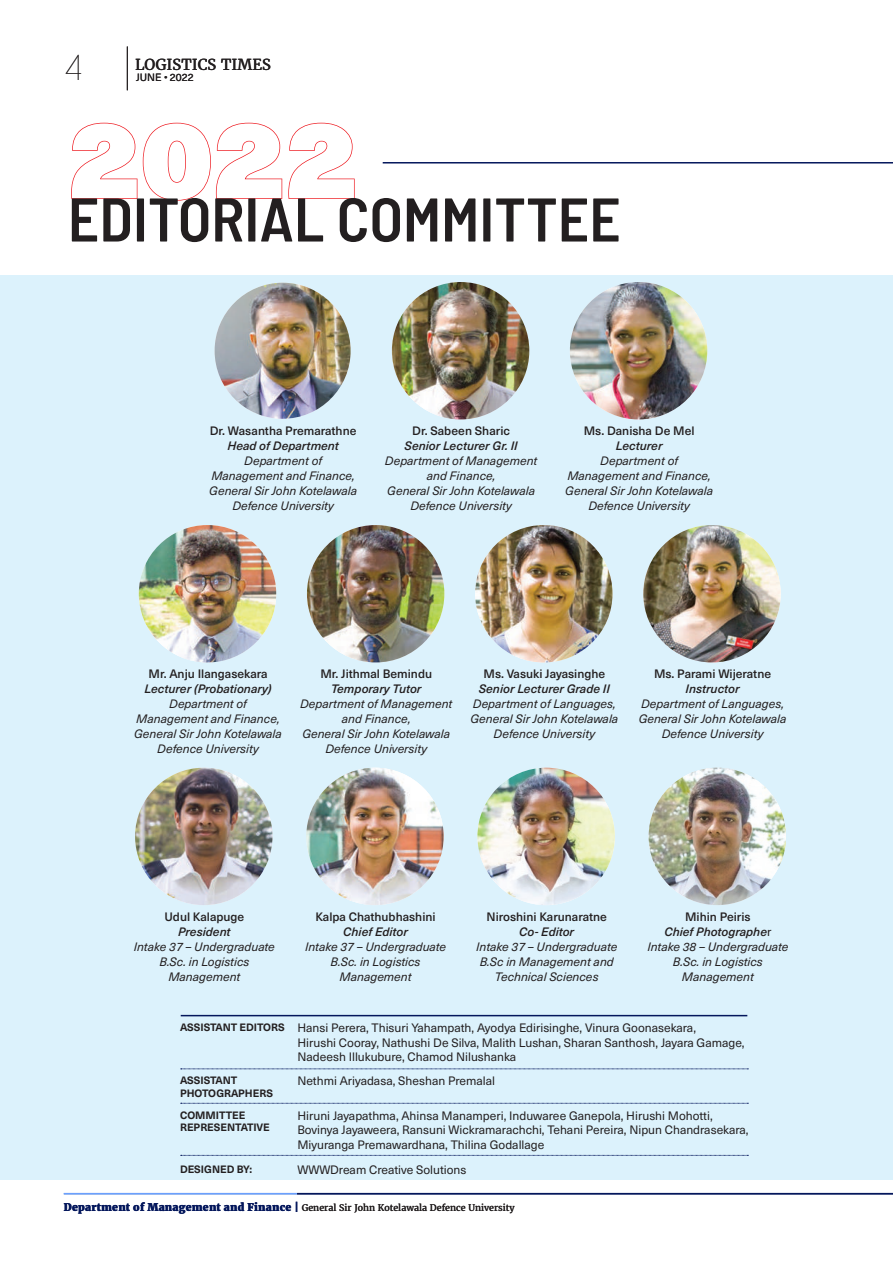
<style>
.page{position:relative;width:893px;height:1263px;background:#fff}
.page>*{position:absolute;margin:0;border:0;box-sizing:border-box;transform-origin:0 0}
.t1{font:900 108.3px "Neue Haas Unica";color:#fff}
.t2{font:600 semi-condensed 61.5px "Barlow";color:#231f20}
.t3{font:100 36px "Intro Cond";color:#231f20}
.t4{font:15px "Merriweather";color:#231f20}
.t5{font:italic 12px/15px "Neue Haas Unica";color:#231f20;text-align:center}
.t6{font:12px/14.4px "Neue Haas Unica";color:#231f20}
.t7{font:500 12px "Neue Haas Unica";color:#231f20}
.t8{font:italic 500 12px "Neue Haas Unica";color:#231f20}
.t9{font:700 10.5px/13.5px "Neue Haas Unica";color:#231f20}
.t10{font:10.5px "Neue Haas Unica";color:#231f20}
.t11{font:9px "Merriweather";color:#231f20}
.s1{font-weight:500;font-style:normal}
.s2{font-weight:500}
.s3{font-style:normal}
.s4{font-weight:700;font-size:10.5px}
.s5{font-weight:800;font-size:10.5px;color:#04175c}
</style>
<div class="page">
<div style="left:0;top:275px;width:893px;height:905px;background:#dcf2fc"></div>
<hr style="left:383px;top:162px;width:510px;height:2px;background:#04175c">
<svg style="left:71px;top:122px;width:284px;height:79px"></svg>
<img style="left:215px;top:283px;width:136px;height:136px;border-radius:68px">
<img style="left:392px;top:282px;width:137px;height:137px;border-radius:69px">
<img style="left:570px;top:282px;width:137px;height:137px;border-radius:69px">
<img style="left:135px;top:768px;width:137px;height:137px;border-radius:69px">
<img style="left:306px;top:768px;width:138px;height:137px;border-radius:69px">
<img style="left:477px;top:768px;width:138px;height:137px;border-radius:69px">
<img style="left:649px;top:768px;width:137px;height:137px;border-radius:69px">
<img style="left:139px;top:525px;width:137px;height:137px;border-radius:69px">
<img style="left:307px;top:525px;width:137px;height:137px;border-radius:69px">
<img style="left:475px;top:525px;width:137px;height:137px;border-radius:69px">
<img style="left:643px;top:525px;width:138px;height:137px;border-radius:69px">
<hr style="left:181px;top:1015px;width:566px;height:1px;background:#04175c">
<svg style="left:181px;top:1068px;width:567px;height:1px"></svg>
<svg style="left:181px;top:1103px;width:567px;height:1px"></svg>
<svg style="left:181px;top:1155px;width:567px;height:1px"></svg>
<hr style="left:127px;top:46px;width:1px;height:44px;background:#231f20">
<hr style="left:297px;top:1193px;width:596px;height:1px;background:#04175c">
<hr style="left:64px;top:1193px;width:233px;height:1px;background:#6ba0fe">
<h3 class="t3" style="left:65px;top:46px;width:19px">4</h3>
<p class="t4" style="left:135px;top:55px;width:138px">LOGISTICS TIMES</p>
<p class="t10" style="left:136px;top:70px;width:59px">JUNE • 2022</p>
<h1 class="t1" style="left:68px;top:72px;width:291px">2022</h1>
<h2 class="t2" style="left:68px;top:181px;width:554px">EDITORIAL COMMITTEE</h2>
<p class="t7" style="left:210px;top:422px;width:148px">Dr. Wasantha Premarathne</p>
<p class="t8" style="left:227px;top:437px;width:113px">Head of Department</p>
<p class="t5" style="left:209px;top:453px;width:149px">Department of<br>Management and Finance,<br>General Sir John Kotelawala<br>Defence University</p>
<p class="t7" style="left:412px;top:422px;width:99px">Dr. Sabeen Sharic</p>
<p class="t8" style="left:405px;top:437px;width:115px">Senior Lecturer Gr. II</p>
<p class="t5" style="left:385px;top:453px;width:154px">Department of Management and Finance,<br>General Sir John Kotelawala<br>Defence University</p>
<p class="t7" style="left:584px;top:422px;width:112px">Ms. Danisha De Mel</p>
<p class="t8" style="left:616px;top:437px;width:48px">Lecturer</p>
<p class="t5" style="left:565px;top:453px;width:149px">Department of<br>Management and Finance,<br>General Sir John Kotelawala<br>Defence University</p>
<p class="t7" style="left:149px;top:665px;width:121px">Mr. Anju Ilangasekara</p>
<p class="t8" style="left:145px;top:680px;width:129px">Lecturer (Probationary)</p>
<p class="t5" style="left:134px;top:696px;width:149px">Department of<br>Management and Finance,<br>General Sir John Kotelawala<br>Defence University</p>
<p class="t7" style="left:320px;top:665px;width:113px">Mr. Jithmal Bemindu</p>
<p class="t8" style="left:331px;top:680px;width:92px">Temporary Tutor</p>
<p class="t5" style="left:300px;top:696px;width:154px">Department of Management and Finance,<br>General Sir John Kotelawala<br>Defence University</p>
<p class="t7" style="left:484px;top:665px;width:123px">Ms. Vasuki Jayasinghe</p>
<p class="t8" style="left:479px;top:680px;width:133px">Senior Lecturer Grade II</p>
<p class="t5" style="left:471px;top:696px;width:149px">Department of Languages,<br>General Sir John Kotelawala<br>Defence University</p>
<p class="t7" style="left:654px;top:665px;width:119px">Ms. Parami Wijeratne</p>
<p class="t8" style="left:685px;top:680px;width:56px">Instructor</p>
<p class="t5" style="left:639px;top:696px;width:149px">Department of Languages,<br>General Sir John Kotelawala<br>Defence University</p>
<p class="t7" style="left:164px;top:907px;width:81px">Udul Kalapuge</p>
<p class="t8" style="left:178px;top:922px;width:54px">President</p>
<p class="t5" style="left:134px;top:938px;width:143px">Intake 37 – Undergraduate<br>B.Sc. in Logistics<br>Management</p>
<p class="t7" style="left:315px;top:907px;width:122px">Kalpa Chathubhashini</p>
<p class="t8" style="left:343px;top:922px;width:66px">Chief Editor</p>
<p class="t5" style="left:305px;top:938px;width:143px">Intake 37 – Undergraduate<br>B.Sc. in Logistics<br>Management</p>
<p class="t7" style="left:486px;top:907px;width:122px">Niroshini Karunaratne</p>
<p class="t8" style="left:519px;top:922px;width:56px">Co- Editor</p>
<p class="t5" style="left:476px;top:938px;width:143px">Intake 37 – Undergraduate<br>B.Sc in Management and<br>Technical Sciences</p>
<p class="t5" style="left:647px;top:908px;width:143px"><span class="s1">Mihin Peiris<br></span><span class="s2">Chief Photographe</span><span class="s3">r<br></span>Intake 38 – Undergraduate<br>B.Sc. in Logistics<br>Management</p>
<p class="t6" style="left:297px;top:1020px;width:449px;text-indent:-117px"><span class="s4">ASSISTANT EDITORS</span> Hansi Perera, Thisuri Yahampath, Ayodya Edirisinghe, Vinura Goonasekara,<br>Hirushi Cooray, Nathushi De Silva, Malith Lushan, Sharan Santhosh, Jayara Gamage,<br>Nadeesh Illukubure, Chamod Nilushanka</p>
<p class="t9" style="left:180px;top:1072px;width:95px">ASSISTANT<br>PHOTOGRAPHERS</p>
<p class="t6" style="left:297px;top:1072px;width:199px">Nethmi Ariyadasa, Sheshan Premalal</p>
<p class="t9" style="left:180px;top:1108px;width:91px;line-height:12.6px">COMMITTEE<br>REPRESENTATIVE</p>
<p class="t6" style="left:297px;top:1107px;width:453px">Hiruni Jayapathma, Ahinsa Manamperi, Induwaree Ganepola, Hirushi Mohotti,<br>Bovinya Jayaweera, Ransuni Wickramarachchi, Tehani Pereira, Nipun Chandrasekara,<br>Miyuranga Premawardhana, Thilina Godallage</p>
<p class="t9" style="left:180px;top:1161px;width:74px">DESIGNED BY:</p>
<p class="t6" style="left:297px;top:1161px;width:171px">WWWDream Creative Solutions</p>
<p class="t11" style="left:64px;top:1202px;width:452px"><span class="s5">Department of Management and Finance |</span> General Sir John Kotelawala Defence University</p>
</div>
